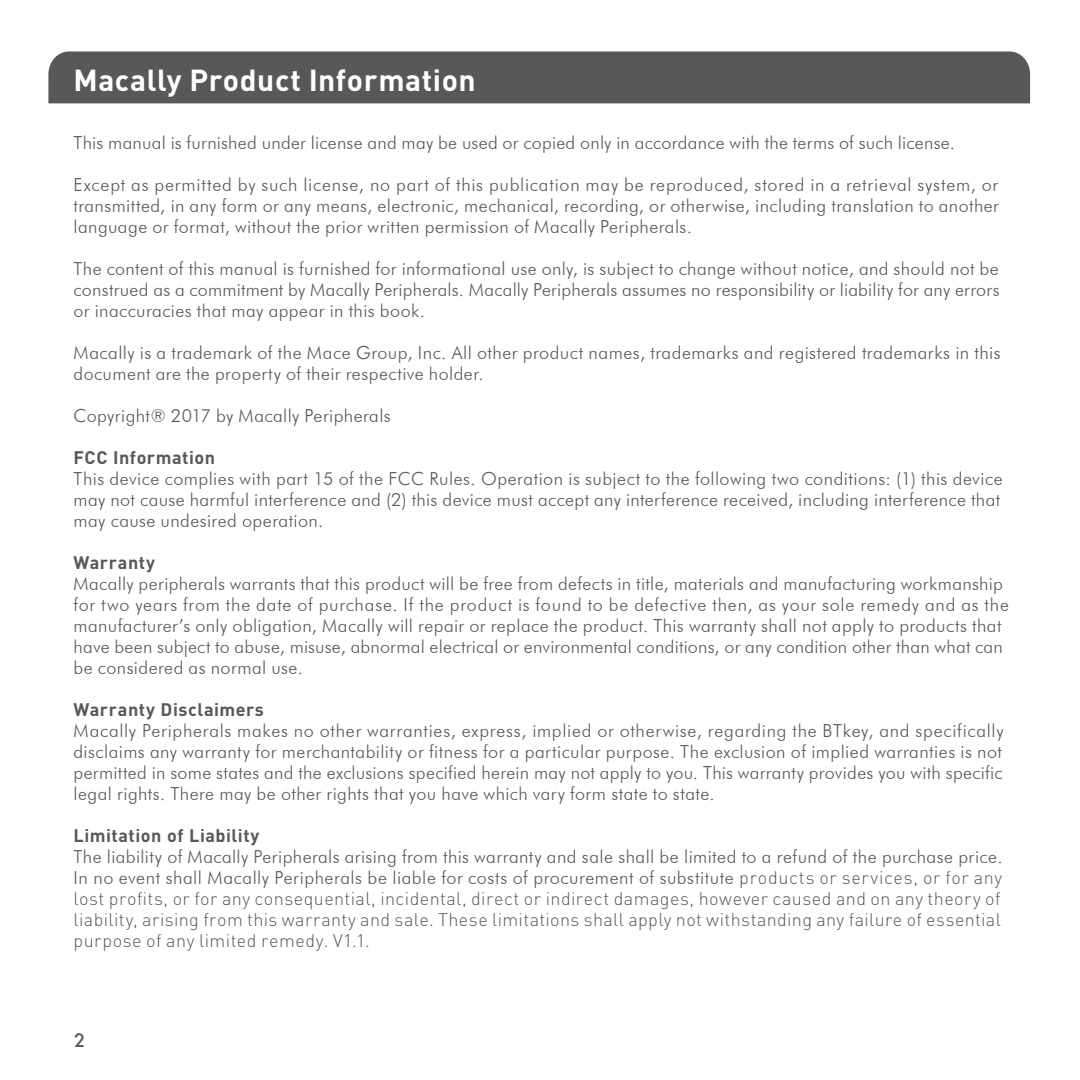
<style>
.page{position:relative;width:1080px;height:1080px;background:#fff}
.page>*{position:absolute;margin:0;border:0;box-sizing:border-box;transform-origin:0 0}
.t1{font:700 30px "DIN";letter-spacing:.02em;color:#fff}
.t2{font:300 18px/21px "Futura BT";letter-spacing:.025em;color:#57585a}
.t3{font:300 18px/21px "DIN";letter-spacing:.025em;color:#57585a;text-align:justify}
.t4{font:700 18px "DIN";letter-spacing:.025em;color:#57585a}
.t5{font:500 18px "Futura";color:#57585a}
.s1{font-family:"DIN"}
</style>
<div class="page">
<div style="left:48px;top:51px;width:982px;height:52px;background:#57585a"></div>
<h1 class="t1" style="left:74px;top:68px;width:404px">Macally Product Information</h1>
<p class="t2" style="left:74px;top:134px;width:883px">This manual is furnished under license and may be used or copied only in accordance with the terms of such license.</p>
<p class="t2" style="left:74px;top:174px;width:927px;text-align:justify">Except as permitted by such license, no part of this publication may be reproduced, stored in a retrieval system, or transmitted, in any form or any means, electronic, mechanical, recording, or otherwise, including translation to another language or format, without the prior written permission of Macally Peripherals.</p>
<p class="t2" style="left:74px;top:260px;width:928px;text-align:justify">The content of this manual is furnished for informational use only, is subject to change without notice, and should not be construed as a commitment by Macally Peripherals. Macally Peripherals assumes no responsibility or liability for any errors or inaccuracies that may appear in this book.</p>
<p class="t2" style="left:74px;top:342px;width:929px">Macally is a trademark of the Mace Group, Inc. All other product names, trademarks and registered trademarks in this document are the property of their respective holder.</p>
<p class="t2" style="left:74px;top:405px;width:319px">Copyright® 2017 by Macally Peripherals</p>
<p class="t4" style="left:74px;top:450px;width:143px">FCC Information</p>
<p class="t2" style="left:74px;top:468px;width:931px">This device complies with part 15 of the FCC Rules. Operation is subject to the following two conditions: (1) this device may not cause harmful interference and (2) this device must accept any interference received, including interference that may cause undesired operation.</p>
<p class="t4" style="left:74px;top:555px;width:83px">Warranty</p>
<p class="t2" style="left:74px;top:575px;width:937px">Macally peripherals warrants that this product will be free from defects in title, materials and manufacturing workmanship for two years from the date of purchase. If the product is found to be defective then, as your sole remedy and as the manufacturer’s only obligation, Macally will repair or replace the product. This warranty shall not apply to products that have been subject to abuse, misuse, abnormal electrical or environmental conditions, or any condition other than what can be considered as normal use.</p>
<p class="t4" style="left:74px;top:702px;width:192px">Warranty Disclaimers</p>
<p class="t2" style="left:74px;top:722px;width:932px;text-align:justify">Macally Peripherals makes no other warranties, express, implied or otherwise, regarding the BTkey, and specifically disclaims any warranty for merchantability or fitness for a particular purpose. The exclusion of implied warranties is not permitted in some states and the exclusions specified herein may not apply to you. This warranty provides you with specific legal rights. There may be other rights that you have which vary form state to state.</p>
<p class="t4" style="left:74px;top:828px;width:188px">Limitation of Liability</p>
<p class="t2" style="left:74px;top:848px;width:931px">The liability of Macally Peripherals arising from this warranty and sale shall be limited to a refund of the purchase price.<br>In no event shall Macally Peripherals be liable for costs of procurement of substitute <span class="s1">products or services, or for any</span></p>
<p class="t3" style="left:74px;top:890px;width:929px">lost profits, or for any consequential, incidental, direct or indirect damages, however caused and on any theory of liability, arising from this warranty and sale. These limitations shall apply not withstanding any failure of essential purpose of any limited remedy. V1.1.</p>
<p class="t5" style="left:74px;top:1030px;width:13px">2</p>
</div>
